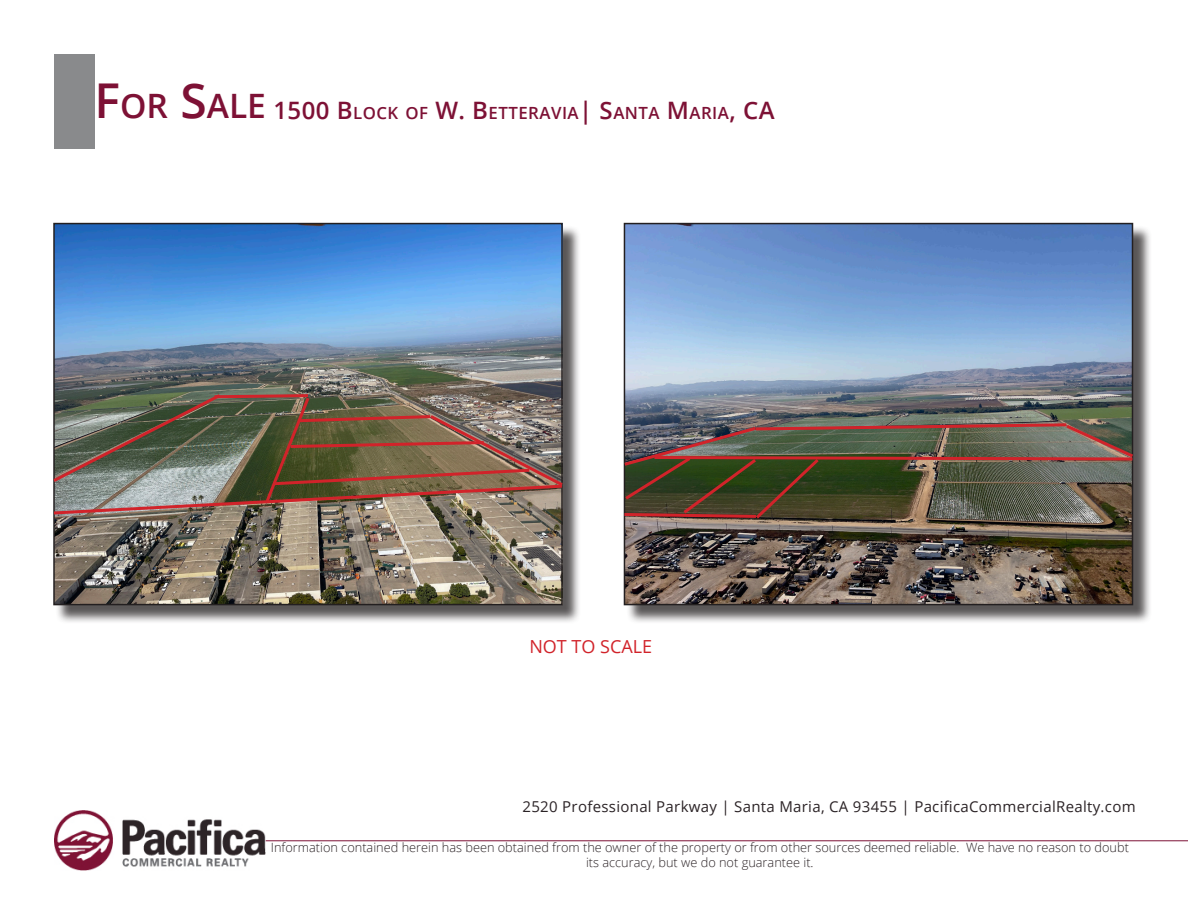
<style>
.page{position:relative;width:1188px;height:918px;background:#fff}
.page>*{position:absolute;margin:0;border:0;box-sizing:border-box;transform-origin:0 0}
.t1{font:600 33.6px "Open Sans";color:#7d1135}
.t2{font:18px "Open Sans";color:#d1232a}
.t3{font:600 16.8px "Open Sans";letter-spacing:.03em;color:#7d1135}
.t4{font:15px "Open Sans";letter-spacing:.02em;color:#2b2326}
.t5{font:300 12.75px/15.3px "Open Sans";color:#2b2326;text-align:center}
.s1{font-size:48px}
.s2{font-size:24px}
</style>
<div class="page">
<div style="left:266px;top:840px;width:868px;height:35px;border:2px solid #fff"></div>
<img style="left:54px;top:811px;width:212px;height:59px">
<hr style="left:266px;top:840px;width:922px;height:1px;background:#7d1135">
<div style="left:54px;top:54px;width:40px;height:94px;background:#898a8c"></div>
<div style="left:56px;top:225px;width:525px;height:399px;background:#231f20;opacity:.75"></div>
<img style="left:56px;top:226px;width:504px;height:376px">
<div style="left:53px;top:223px;width:510px;height:382px;border:2px solid #231f20"></div>
<div style="left:626px;top:225px;width:526px;height:399px;background:#231f20;opacity:.75"></div>
<img style="left:627px;top:226px;width:503px;height:376px">
<div style="left:624px;top:223px;width:509px;height:382px;border:2px solid #231f20"></div>
<img style="left:53px;top:391px;width:513px;height:125px">
<img style="left:623px;top:422px;width:513px;height:100px">
<p class="t1" style="left:94px;top:82px;width:173px"><span class="s1">F</span>OR <span class="s1">S</span>ALE</p>
<p class="t3" style="left:273px;top:102px;width:486px"><span class="s2">1500 B</span>LOCK OF <span class="s2">W. B</span>ETTERAVIA<span class="s2">| S</span>ANTA <span class="s2">M</span>ARIA<span class="s2">, CA</span></p>
<p class="t2" style="left:529px;top:634px;width:124px">NOT TO SCALE</p>
<p class="t4" style="left:523px;top:796px;width:615px">2520 Professional Parkway | Santa Maria, CA 93455 | PacificaCommercialRealty.com</p>
<p class="t5" style="left:271px;top:839px;width:860px">Information contained herein has been obtained from the owner of the property or from other sources deemed reliable. We have no reason to doubt its accuracy, but we do not guarantee it.</p>
</div>
